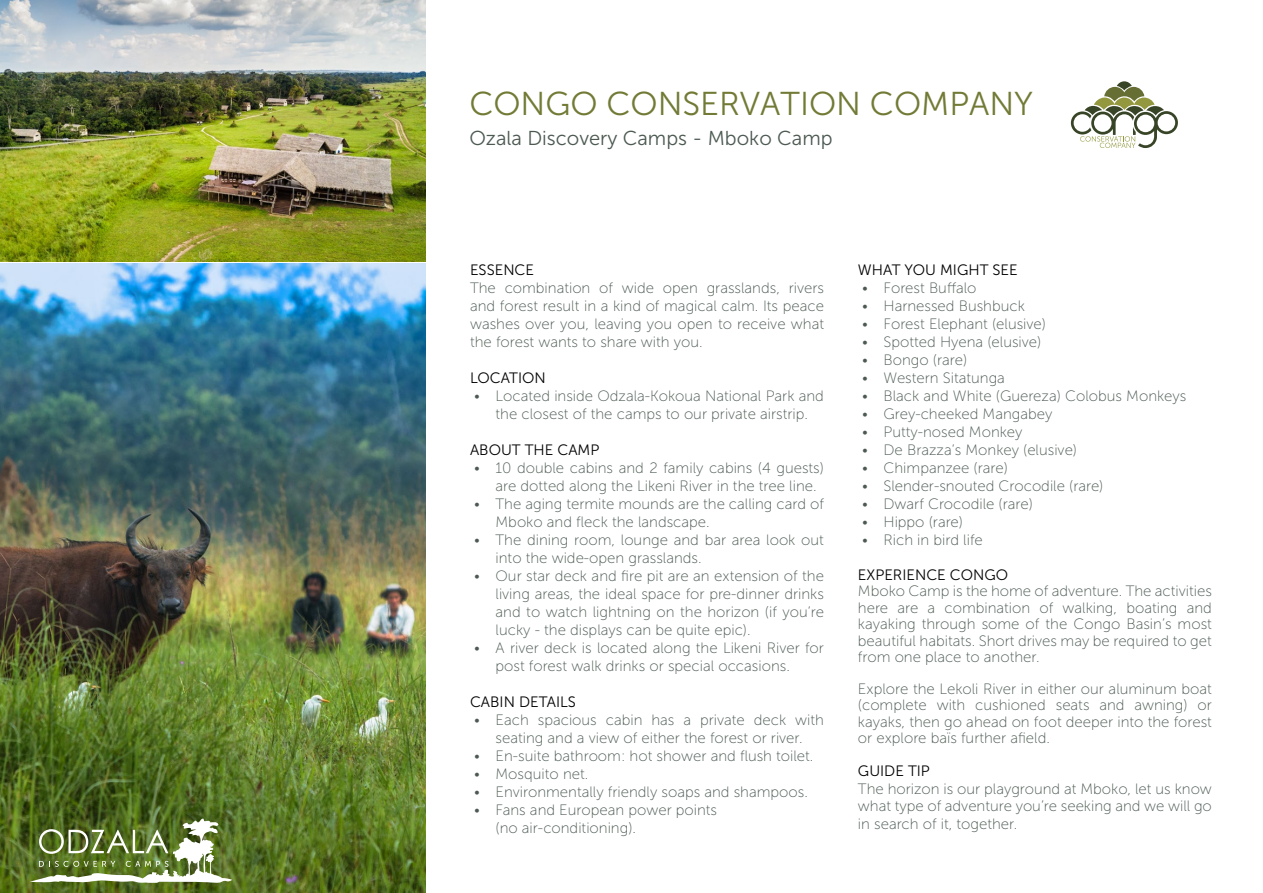
<style>
.page{position:relative;width:1263px;height:893px;background:#fff}
.page>*{position:absolute;margin:0;border:0;box-sizing:border-box;transform-origin:0 0}
.t1{font:33px "Museo Sans 300";color:#727a35}
.t2{font:20.1px "Museo Sans 300";color:#4c5a52}
.t3{font:15px/18px "Museo Sans 100";color:#4c5a52;text-align:justify}
.t4{font:15px "Museo Sans 300";color:#000}
</style>
<div class="page">
<svg style="left:1071px;top:87px;width:107px;height:61px"></svg>
<svg style="left:1117px;top:81px;width:15px;height:9px"></svg>
<img style="left:0;top:264px;width:425px;height:629px">
<img style="left:0;top:0;width:425px;height:261px">
<svg style="left:30px;top:819px;width:202px;height:64px"></svg>
<h1 class="t1" style="left:469px;top:86px;width:565px">CONGO CONSERVATION COMPANY</h1>
<h2 class="t2" style="left:469px;top:127px;width:365px">Ozala Discovery Camps - Mboko Camp</h2>
<p class="t4" style="left:470px;top:261px;width:66px">ESSENCE</p>
<p class="t3" style="left:470px;top:279px;width:355px">The combination of wide open grasslands, rivers and forest result in a kind of magical calm. Its peace washes over you, leaving you open to receive what the forest wants to share with you.</p>
<p class="t4" style="left:470px;top:369px;width:77px">LOCATION</p>
<p class="t3" style="left:474px;top:387px;width:351px;text-align:center">• Located inside Odzala-Kokoua National Park and the closest of the camps to our private airstrip.</p>
<p class="t4" style="left:470px;top:441px;width:131px">ABOUT THE CAMP</p>
<p class="t3" style="left:496px;top:459px;width:330px;text-indent:-21px">• 10 double cabins and 2 family cabins (4 guests) are dotted along the Likeni River in the tree line.</p>
<p class="t3" style="left:496px;top:495px;width:330px;text-indent:-21px">• The aging termite mounds are the calling card of<br>Mboko and fleck the landscape.</p>
<p class="t3" style="left:496px;top:531px;width:330px;text-indent:-21px">• The dining room, lounge and bar area look out into the wide-open grasslands.</p>
<p class="t3" style="left:496px;top:567px;width:330px;text-indent:-21px">• Our star deck and fire pit are an extension of the living areas, the ideal space for pre-dinner drinks and to watch lightning on the horizon (if you’re lucky - the displays can be quite epic).</p>
<p class="t3" style="left:496px;top:639px;width:330px;text-indent:-21px">• A river deck is located along the Likeni River for post forest walk drinks or special occasions.</p>
<p class="t4" style="left:470px;top:693px;width:107px">CABIN DETAILS</p>
<p class="t3" style="left:474px;top:711px;width:351px;text-align:center">• Each spacious cabin has a private deck with seating and a view of either the forest or river.</p>
<p class="t3" style="left:474px;top:747px;width:341px">• En-suite bathroom: hot shower and flush toilet.</p>
<p class="t3" style="left:474px;top:765px;width:116px">• Mosquito net.</p>
<p class="t3" style="left:474px;top:783px;width:335px">• Environmentally friendly soaps and shampoos.</p>
<p class="t3" style="left:495px;top:801px;width:223px;text-indent:-21px">• Fans and European power points (no air-conditioning).</p>
<p class="t4" style="left:858px;top:261px;width:161px">WHAT YOU MIGHT SEE</p>
<p class="t3" style="left:862px;top:279px;width:116px">• Forest Buffalo</p>
<p class="t3" style="left:862px;top:297px;width:164px">• Harnessed Bushbuck</p>
<p class="t3" style="left:862px;top:315px;width:185px">• Forest Elephant (elusive)</p>
<p class="t3" style="left:862px;top:333px;width:181px">• Spotted Hyena (elusive)</p>
<p class="t3" style="left:862px;top:351px;width:106px">• Bongo (rare)</p>
<p class="t3" style="left:862px;top:369px;width:144px">• Western Sitatunga</p>
<p class="t3" style="left:862px;top:387px;width:326px">• Black and White (Guereza) Colobus Monkeys</p>
<p class="t3" style="left:862px;top:405px;width:192px">• Grey-cheeked Mangabey</p>
<p class="t3" style="left:862px;top:423px;width:162px">• Putty-nosed Monkey</p>
<p class="t3" style="left:862px;top:441px;width:216px">• De Brazza’s Monkey (elusive)</p>
<p class="t3" style="left:862px;top:459px;width:147px">• Chimpanzee (rare)</p>
<p class="t3" style="left:862px;top:477px;width:243px">• Slender-snouted Crocodile (rare)</p>
<p class="t3" style="left:862px;top:495px;width:172px">• Dwarf Crocodile (rare)</p>
<p class="t3" style="left:862px;top:513px;width:102px">• Hippo (rare)</p>
<p class="t3" style="left:862px;top:531px;width:122px">• Rich in bird life</p>
<p class="t4" style="left:858px;top:566px;width:152px">EXPERIENCE CONGO</p>
<p class="t3" style="left:858px;top:583px;width:355px;line-height:16.5px">Mboko Camp is the home of adventure. The activities here are a combination of walking, boating and kayaking through some of the Congo Basin’s most beautiful habitats. Short drives may be required to get from one place to another.</p>
<p class="t3" style="left:858px;top:681px;width:355px;line-height:16.5px">Explore the Lekoli River in either our aluminum boat (complete with cushioned seats and awning) or kayaks, then go ahead on foot deeper into the forest or explore baïs further afield.</p>
<p class="t4" style="left:858px;top:763px;width:73px">GUIDE TIP</p>
<p class="t3" style="left:858px;top:780px;width:355px">The horizon is our playground at Mboko, let us know what type of adventure you’re seeking and we will go in search of it, together.</p>
</div>
